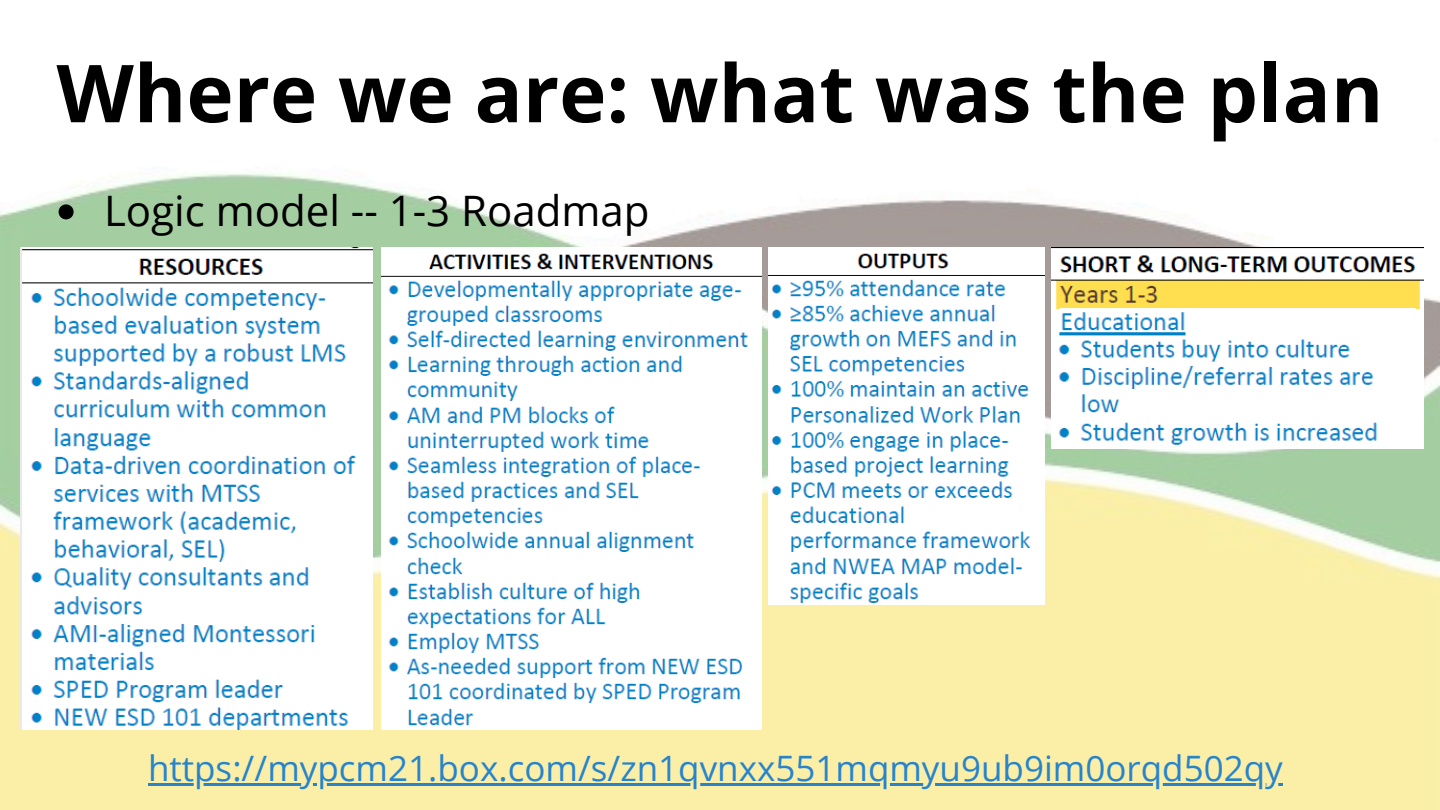
<style>
.page{position:relative;width:1440px;height:810px;background:#fff}
.page>*{position:absolute;margin:0;border:0;box-sizing:border-box;transform-origin:0 0}
.t1{font:700 80px "Open Sans";color:#000}
.t2{font:42px "Open Sans";color:#000}
.t3{font:35px "Open Sans";color:#2784cb}
</style>
<div class="page">
<img style="left:0;top:171px;width:1440px;height:639px">
<svg style="left:59px;top:204px;width:15px;height:15px"></svg>
<hr style="left:148px;top:783px;width:1135px;height:3px;background:#2784cb">
<img style="left:20px;top:248px;width:353px;height:481px">
<img style="left:382px;top:248px;width:379px;height:481px">
<img style="left:1052px;top:248px;width:371px;height:201px">
<img style="left:769px;top:248px;width:276px;height:357px">
<p class="t1" style="left:56px;top:37px;width:1328px">Where we are: what was the plan</p>
<h1 class="t2" style="left:104px;top:181px;width:547px">Logic model -- 1-3 Roadmap</h1>
<p class="t3" style="left:148px;top:744px;width:1136px">https://mypcm21.box.com/s/zn1qvnxx551mqmyu9ub9im0orqd502qy</p>
</div>
